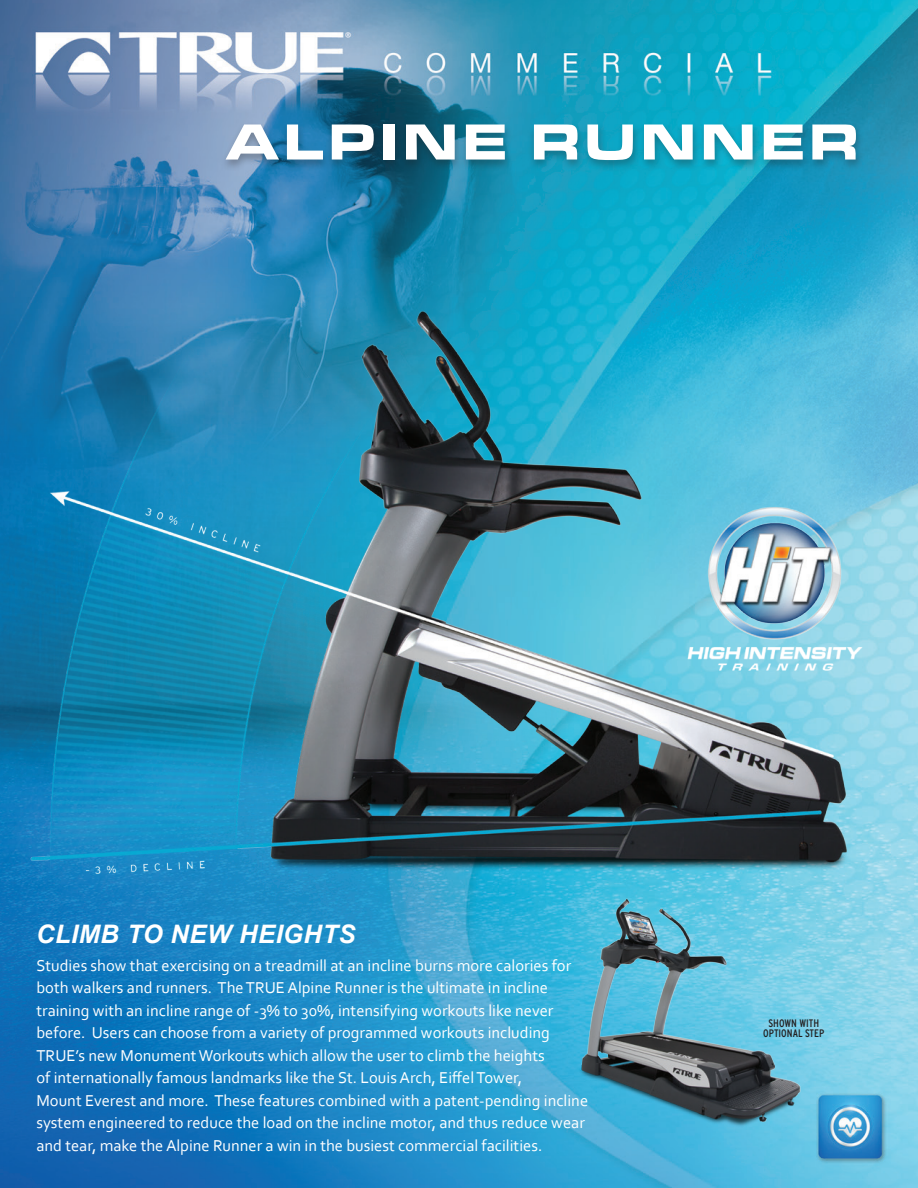
<style>
.page{position:relative;width:918px;height:1188px;background:#fff}
.page>*{position:absolute;margin:0;border:0;box-sizing:border-box;transform-origin:0 0}
.t1{font:700 expanded 52.5px "Microgramma DOT";letter-spacing:.12em;color:#fff}
.t2{font:italic 700 25.5px "Arial";letter-spacing:.02em;color:#fff}
.t3{font:16.5px/22.5px "Corbel";color:#fff}
.t4{font:condensed 10.8px "Interstate";color:#231f20}
</style>
<div class="page">
<img style="left:0;top:0;width:918px;height:1188px">
<img style="left:0;top:249px;width:886px;height:656px">
<img style="left:686px;top:500px;width:178px;height:178px">
<img style="left:550px;top:881px;width:270px;height:249px">
<div style="left:220px;top:121px;width:645px;height:51px;background:#231f20;opacity:.33"></div>
<p class="t1" style="left:226px;top:106px;width:632px">ALPINE RUNNER</p>
<p class="t2" style="left:36px;top:917px;width:321px">CLIMB TO NEW HEIGHTS</p>
<p class="t3" style="left:36px;top:954px;width:536px">Studies show that exercising on a treadmill at an incline burns more calories for both walkers and runners. The TRUE Alpine Runner is the ultimate in incline</p>
<p class="t3" style="left:36px;top:999px;width:519px">training with an incline range of -3% to 30%, intensifying workouts like never</p>
<p class="t3" style="left:36px;top:1021px;width:515px">before. Users can choose from a variety of programmed workouts including<br>TRUE’s new Monument Workouts which allow the user to climb the heights</p>
<p class="t3" style="left:36px;top:1066px;width:487px">of internationally famous landmarks like the St. Louis Arch, Eiffel Tower,</p>
<p class="t3" style="left:36px;top:1089px;width:553px">Mount Everest and more. These features combined with a patent-pending incline system engineered to reduce the load on the incline motor, and thus reduce wear and tear, make the Alpine Runner a win in the busiest commercial facilities.</p>
<p class="t4" style="left:768px;top:1018px;width:52px">SHOWN WITH</p>
<p class="t4" style="left:763px;top:1027px;width:62px">OPTIONAL STEP</p>
</div>
